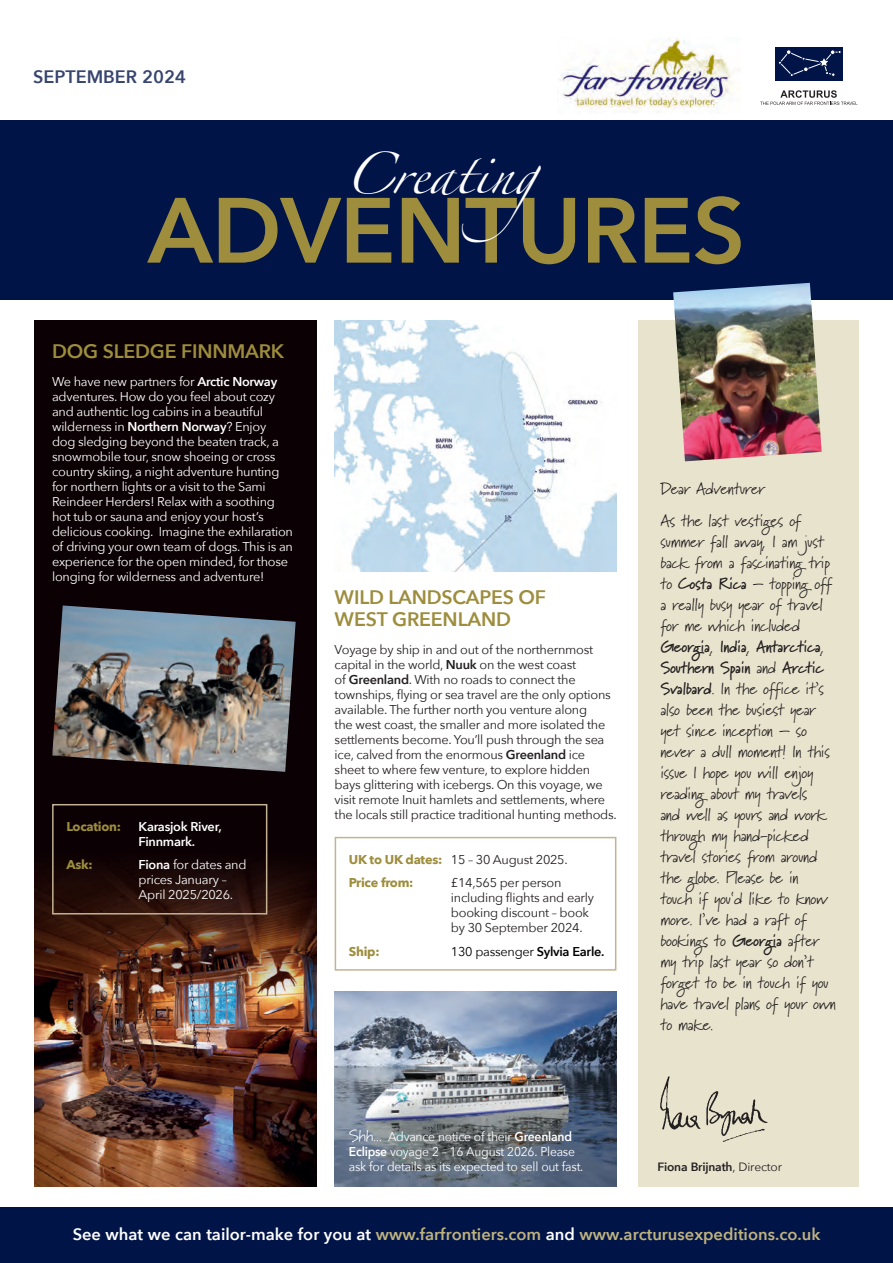
<style>
.page{position:relative;width:893px;height:1263px;background:#fff}
.page>*{position:absolute;margin:0;border:0;box-sizing:border-box;transform-origin:0 0}
.t1{font:600 91.5px "Avenir Next";letter-spacing:-.01em;color:#9d8d3d}
.t2{font:37.5px "Zapfino";letter-spacing:-.01em;color:#fff}
.t3{font:600 19.5px/22.5px "Avenir Next";letter-spacing:-.01em;color:#9d8d3d}
.t4{font:600 18px "Avenir Next";color:#37446e}
.t5{font:16.5px/21px "Marydale";letter-spacing:-.02em;color:#231f20}
.t6{font:600 16.5px "Avenir Next";color:#c0b37e}
.t7{font:12.75px/15px "Avenir Next";letter-spacing:-.02em;color:#231f20}
.t8{font:12.75px/15px "Avenir Next";letter-spacing:-.02em;color:#fff}
.t9{font:12.75px/15px "Avenir Next";letter-spacing:-.02em;color:#fff;scale:.95 1}
.t10{font:700 12.75px/23.5px "Avenir Next";letter-spacing:-.02em;color:#9d8d3d}
.t11{font:12.75px "Avenir Next";letter-spacing:-.02em;color:#000001}
.t12{font:600 12.75px/15px "Avenir Next";letter-spacing:-.02em;color:#fff}
.t13{font:600 12px "Avenir Next";letter-spacing:-.015em;color:#231f20}
.s1{font-weight:600}
.s2{font-weight:400;color:#231f20}
.s3{font-family:"Marydale";font-size:16.5px}
.s4{font-weight:700}
.s5{font-weight:400}
.s6{color:#fff}
</style>
<div class="page">
<div style="left:0;top:1208px;width:893px;height:55px;background:#001447"></div>
<div style="left:0;top:120px;width:893px;height:180px;background:#001447"></div>
<img style="left:559px;top:37px;width:174px;height:76px">
<div style="left:775px;top:48px;width:68px;height:33px;background:#001447"></div>
<svg style="left:779px;top:49px;width:62px;height:28px"></svg>
<svg style="left:760px;top:90px;width:97px;height:15px"></svg>
<div style="left:638px;top:320px;width:221px;height:866px;background:#e8e3cd"></div>
<svg style="left:660px;top:1076px;width:108px;height:66px"></svg>
<img style="left:673px;top:283px;width:149px;height:178px">
<div style="left:34px;top:320px;width:282px;height:866px;background:#0b0003"></div>
<img style="left:34px;top:851px;width:282px;height:335px">
<img style="left:52px;top:605px;width:244px;height:167px">
<div style="left:52px;top:804px;width:215px;height:110px;border:2px solid #c3b392"></div>
<img style="left:335px;top:320px;width:281px;height:251px">
<img style="left:335px;top:991px;width:281px;height:195px">
<div style="left:335px;top:837px;width:281px;height:134px;border:2px solid #c3b392"></div>
<h3 class="t4" style="left:33px;top:62px;width:154px">SEPTEMBER 2024</h3>
<h2 class="t2" style="left:344px;top:158px;width:250px">Creating</h2>
<h1 class="t1" style="left:148px;top:152px;width:599px">ADVENTURES</h1>
<h3 class="t3" style="left:52px;top:340px;width:234px">DOG SLEDGE FINNMARK</h3>
<p class="t8" style="left:52px;top:374px;width:242px">We have new partners for <span class="s1">Arctic Norway </span>adventures. How do you feel about cozy and authentic log cabins in a beautiful wilderness in <span class="s1">Northern Norway</span>? Enjoy<br>dog sledging beyond the beaten track, a snowmobile tour, snow shoeing or cross country skiing, a night adventure hunting for northern lights or a visit to the Sami Reindeer Herders! Relax with a soothing hot tub or sauna and enjoy your host’s delicious cooking. Imagine the exhilaration of driving your own team of dogs. This is an experience for the open minded, for those longing for wilderness and adventure!</p>
<p class="t10" style="left:66px;top:814px;width:56px">Location:</p>
<p class="t12" style="left:139px;top:819px;width:85px">Karasjok River,<br>Finnmark.</p>
<p class="t10" style="left:66px;top:853px;width:28px">Ask:</p>
<p class="t8" style="left:139px;top:857px;width:109px"><span class="s1">Fiona</span> for dates and prices January –<br>April 2025/2026.</p>
<h3 class="t3" style="left:335px;top:585px;width:213px">WILD LANDSCAPES OF<br>WEST GREENLAND</h3>
<p class="t7" style="left:335px;top:641px;width:284px">Voyage by ship in and out of the northernmost capital in the world, <span class="s1">Nuuk</span> on the west coast<br>of <span class="s1">Greenland</span>. With no roads to connect the townships, flying or sea travel are the only options available. The further north you venture along<br>the west coast, the smaller and more isolated the settlements become. You’ll push through the sea ice, calved from the enormous <span class="s1">Greenland</span> ice sheet to where few venture, to explore hidden bays glittering with icebergs. On this voyage, we visit remote Inuit hamlets and settlements, where the locals still practice traditional hunting methods.</p>
<p class="t10" style="left:349px;top:847px;width:220px">UK to UK dates: <span class="s2">15 – 30 August 2025.<br></span>Price from:</p>
<p class="t7" style="left:451px;top:875px;width:145px">£14,565 per person including flights and early booking discount – book by 30 September 2024.</p>
<p class="t10" style="left:349px;top:939px;width:32px">Ship:</p>
<p class="t11" style="left:451px;top:941px;width:155px">130 passenger <span class="s1">Sylvia Earle.</span></p>
<p class="t9" style="left:349px;top:1129px;width:248px"><span class="s3">Shh...</span> Advance notice of their <span class="s1">Greenland<br>Eclipse</span> voyage 2 – 16 August 2026. Please ask for details as its expected to sell out fast.</p>
<p class="t5" style="left:660px;top:472px;width:142px;line-height:31.7px">Dear Adventurer<br>As the last vestiges of</p>
<p class="t5" style="left:660px;top:530px;width:177px">summer fall away, I am just back from a fascinating trip to <span class="s4">Costa Rica</span> – topping off a really busy year of travel for me which included<br><span class="s4">Georgia</span>, <span class="s4">India</span>, <span class="s4">Antarctica</span>,<br><span class="s4">Southern Spain</span> and <span class="s4">Arctic<br>Svalbard</span>. In the office it’s also been the busiest year yet since inception – so never a dull moment! In this issue I hope you will enjoy reading about my travels<br>and well as yours and work through my hand-picked travel stories from around the globe. Please be in<br>touch if you‘d like to know more. I’ve had a raft of bookings to <span class="s4">Georgia</span> after my trip last year so don’t forget to be in touch if you have travel plans of your own to make.</p>
<p class="t13" style="left:657px;top:1157px;width:126px">Fiona Brijnath<span class="s5">, Director</span></p>
<p class="t6" style="left:73px;top:1220px;width:749px"><span class="s6">See what we can tailor-make for you at</span> www.farfrontiers.com <span class="s6">and</span> www.arcturusexpeditions.co.uk</p>
</div>
